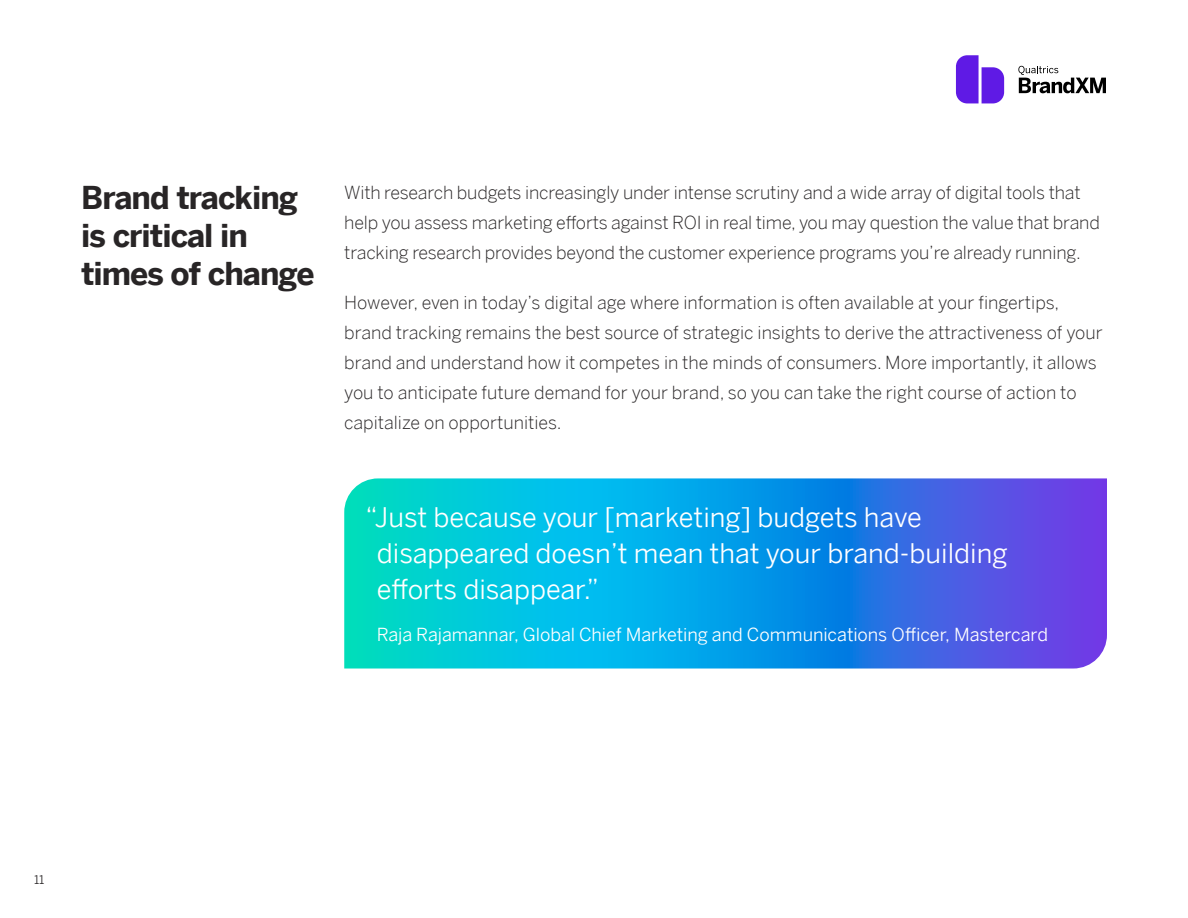
<style>
.page{position:relative;width:1188px;height:918px;background:#fff}
.page>*{position:absolute;margin:0;border:0;box-sizing:border-box;transform-origin:0 0}
.t1{font:700 31.5px/37.8px "Benton Sans";letter-spacing:-.03em;color:#282526}
.t2{font:27px/36px "Benton Sans";color:#fff}
.t3{font:300 18px/30px "Benton Sans";letter-spacing:-.01em;color:#282526}
.t4{font:18px "Benton Sans";letter-spacing:-.005em;color:#fff}
.t5{font:12px "Benton Sans";color:#282526}
</style>
<div class="page">
<svg style="left:1018px;top:66px;width:88px;height:27px"></svg>
<svg style="left:956px;top:55px;width:48px;height:48px"></svg>
<svg style="left:344px;top:478px;width:763px;height:191px;background:#1b96e2"></svg>
<h1 class="t1" style="left:81px;top:176px;width:235px">Brand tracking is critical in times of change</h1>
<p class="t3" style="left:344px;top:176px;width:757px">With research budgets increasingly under intense scrutiny and a wide array of digital tools that help you assess marketing efforts against ROI in real time, you may question the value that brand tracking research provides beyond the customer experience programs you’re already running.</p>
<p class="t3" style="left:344px;top:287px;width:760px">However, even in today’s digital age where information is often available at your fingertips, brand tracking remains the best source of strategic insights to derive the attractiveness of your brand and understand how it competes in the minds of consumers. More importantly, it allows you to anticipate future demand for your brand, so you can take the right course of action to capitalize on opportunities.</p>
<h2 class="t2" style="left:377px;top:497px;width:632px;text-indent:-11px">“Just because your [marketing] budgets have disappeared doesn’t mean that your brand-building efforts disappear.”</h2>
<p class="t4" style="left:377px;top:621px;width:673px">Raja Rajamannar, Global Chief Marketing and Communications Officer, Mastercard</p>
<p class="t5" style="left:34px;top:871px;width:12px">11</p>
</div>
